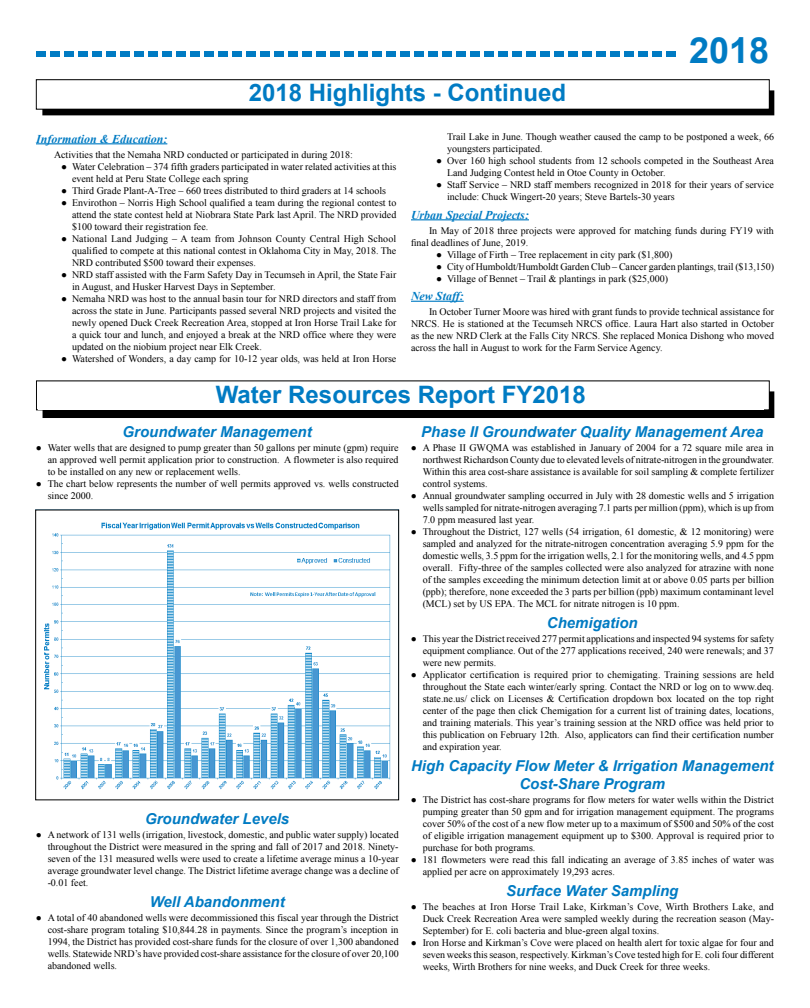
<style>
.page{position:relative;width:810px;height:1008px;background:#fff}
.page>*{position:absolute;margin:0;border:0;box-sizing:border-box;transform-origin:0 0}
.t1{font:700 36px "Arial";color:#007bc3}
.t2{font:700 24px "Arial";color:#007bc3}
.t3{font:italic 700 15px/18px "Arial";color:#007bc3;text-align:center}
.t4{font:italic 700 12px "Times New Roman";color:#007bc3}
.t5{font:10px/12px "Times New Roman";color:#000;text-align:justify}
.s1{font-family:"Arial"}
</style>
<div class="page">
<svg style="left:36px;top:51px;width:640px;height:6px"></svg>
<div style="left:43px;top:392px;width:731px;height:26px;background:#000"></div>
<div style="left:36px;top:381px;width:733px;height:29px;background:#fff"></div>
<hr style="left:36px;top:143px;width:131px;height:1px;background:#007bc3">
<hr style="left:411px;top:219px;width:118px;height:1px;background:#007bc3">
<hr style="left:411px;top:301px;width:53px;height:1px;background:#007bc3">
<img style="left:44px;top:522px;width:347px;height:268px">
<div style="left:35px;top:509px;width:364px;height:291px;border:1px solid #000"></div>
<div style="left:43px;top:91px;width:731px;height:24px;background:#000"></div>
<div style="left:36px;top:80px;width:733px;height:29px;background:#fff"></div>
<div style="left:36px;top:79px;width:734px;height:31px;border:1px solid #000"></div>
<h2 class="t2" style="left:249px;top:77px;width:319px">2018 Highlights - Continued</h2>
<h1 class="t1" style="left:689px;top:27px;width:82px">2018</h1>
<p class="t4" style="left:36px;top:130px;width:133px">Information &amp; Education:</p>
<p class="t5" style="left:54px;top:148px;width:300px">Activities that the Nemaha NRD conducted or participated in during 2018:</p>
<p class="t5" style="left:72px;top:160px;width:326px;text-indent:-11px"><span class="s1">●</span> Water Celebration – 374 fifth graders participated in water related activities at this event held at Peru State College each spring</p>
<p class="t5" style="left:61px;top:184px;width:327px"><span class="s1">●</span> Third Grade Plant-A-Tree – 660 trees distributed to third graders at 14 schools</p>
<p class="t5" style="left:72px;top:196px;width:326px;text-indent:-11px"><span class="s1">●</span> Envirothon – Norris High School qualified a team during the regional contest to attend the state contest held at Niobrara State Park last April. The NRD provided $100 toward their registration fee.</p>
<p class="t5" style="left:72px;top:232px;width:326px;text-indent:-11px"><span class="s1">●</span> National Land Judging – A team from Johnson County Central High School qualified to compete at this national contest in Oklahoma City in May, 2018. The NRD contributed $500 toward their expenses.</p>
<p class="t5" style="left:72px;top:268px;width:326px;text-indent:-11px"><span class="s1">●</span> NRD staff assisted with the Farm Safety Day in Tecumseh in April, the State Fair in August, and Husker Harvest Days in September.</p>
<p class="t5" style="left:72px;top:292px;width:326px;text-indent:-11px"><span class="s1">●</span> Nemaha NRD was host to the annual basin tour for NRD directors and staff from across the state in June. Participants passed several NRD projects and visited the newly opened Duck Creek Recreation Area, stopped at Iron Horse Trail Lake for a quick tour and lunch, and enjoyed a break at the NRD office where they were updated on the niobium project near Elk Creek.</p>
<p class="t5" style="left:61px;top:352px;width:337px"><span class="s1">●</span> Watershed of Wonders, a day camp for 10-12 year olds, was held at Iron Horse</p>
<p class="t5" style="left:447px;top:131px;width:329px">Trail Lake in June. Though weather caused the camp to be postponed a week, 66 youngsters participated.</p>
<p class="t5" style="left:447px;top:155px;width:328px;text-indent:-11px"><span class="s1">●</span> Over 160 high school students from 12 schools competed in the Southeast Area<br>Land Judging Contest held in Otoe County in October.</p>
<p class="t5" style="left:447px;top:179px;width:328px;text-indent:-11px"><span class="s1">●</span> Staff Service – NRD staff members recognized in 2018 for their years of service include: Chuck Wingert-20 years; Steve Bartels-30 years</p>
<p class="t4" style="left:411px;top:206px;width:119px">Urban Special Projects:</p>
<p class="t5" style="left:411px;top:224px;width:364px;text-indent:18px">In May of 2018 three projects were approved for matching funds during FY19 with final deadlines of June, 2019.</p>
<p class="t5" style="left:436px;top:248px;width:238px"><span class="s1">●</span> Village of Firth – Tree replacement in city park ($1,800)</p>
<p class="t5" style="left:436px;top:260px;width:340px"><span class="s1">●</span> City of Humboldt/Humboldt Garden Club – Cancer garden plantings, trail ($13,150)</p>
<p class="t5" style="left:436px;top:272px;width:234px"><span class="s1">●</span> Village of Bennet – Trail &amp; plantings in park ($25,000)</p>
<p class="t4" style="left:411px;top:288px;width:54px">New Staff:</p>
<p class="t5" style="left:411px;top:305px;width:365px;text-indent:18px">In October Turner Moore was hired with grant funds to provide technical assistance for NRCS. He is stationed at the Tecumseh NRCS office. Laura Hart also started in October as the new NRD Clerk at the Falls City NRCS. She replaced Monica Dishong who moved across the hall in August to work for the Farm Service Agency.</p>
<h2 class="t2" style="left:216px;top:379px;width:371px">Water Resources Report FY2018</h2>
<h3 class="t3" style="left:123px;top:423px;width:191px">Groundwater Management</h3>
<p class="t5" style="left:48px;top:441px;width:353px;text-indent:-12px"><span class="s1">●</span> Water wells that are designed to pump greater than 50 gallons per minute (gpm) require an approved well permit application prior to construction. A flowmeter is also required to be installed on any new or replacement wells.</p>
<p class="t5" style="left:48px;top:477px;width:353px;text-indent:-12px"><span class="s1">●</span> The chart below represents the number of well permits approved vs. wells constructed since 2000.</p>
<h3 class="t3" style="left:145px;top:810px;width:146px">Groundwater Levels</h3>
<p class="t5" style="left:48px;top:829px;width:353px;text-indent:-12px"><span class="s1">●</span> A network of 131 wells (irrigation, livestock, domestic, and public water supply) located throughout the District were measured in the spring and fall of 2017 and 2018. Ninety&shy;seven of the 131 measured wells were used to create a lifetime average minus a 10-year average groundwater level change. The District lifetime average change was a decline of -0.01 feet.</p>
<h3 class="t3" style="left:150px;top:893px;width:136px">Well Abandonment</h3>
<p class="t5" style="left:48px;top:912px;width:353px;text-indent:-12px"><span class="s1">●</span> A total of 40 abandoned wells were decommissioned this fiscal year through the District cost-share program totaling $10,844.28 in payments. Since the program’s inception in 1994, the District has provided cost-share funds for the closure of over 1,300 abandoned wells. Statewide NRD’s have provided cost-share assistance for the closure of over 20,100 abandoned wells.</p>
<h3 class="t3" style="left:421px;top:423px;width:344px">Phase II Groundwater Quality Management Area</h3>
<p class="t5" style="left:423px;top:441px;width:353px;text-indent:-12px"><span class="s1">●</span> A Phase II GWQMA was established in January of 2004 for a 72 square mile area in northwest Richardson County due to elevated levels of nitrate-nitrogen in the groundwater.<br>Within this area cost-share assistance is available for soil sampling &amp; complete fertilizer control systems.</p>
<p class="t5" style="left:423px;top:489px;width:353px;text-indent:-12px"><span class="s1">●</span> Annual groundwater sampling occurred in July with 28 domestic wells and 5 irrigation wells sampled for nitrate-nitrogen averaging 7.1 parts per million (ppm), which is up from 7.0 ppm measured last year.</p>
<p class="t5" style="left:423px;top:525px;width:353px;text-indent:-12px"><span class="s1">●</span> Throughout the District, 127 wells (54 irrigation, 61 domestic, &amp; 12 monitoring) were sampled and analyzed for the nitrate-nitrogen concentration averaging 5.9 ppm for the domestic wells, 3.5 ppm for the irrigation wells, 2.1 for the monitoring wells, and 4.5 ppm overall. Fifty-three of the samples collected were also analyzed for atrazine with none of the samples exceeding the minimum detection limit at or above 0.05 parts per billion (ppb); therefore, none exceeded the 3 parts per billion (ppb) maximum contaminant level (MCL) set by US EPA. The MCL for nitrate nitrogen is 10 ppm.</p>
<h3 class="t3" style="left:547px;top:614px;width:92px">Chemigation</h3>
<p class="t5" style="left:423px;top:632px;width:353px;text-indent:-12px"><span class="s1">●</span> This year the District received 277 permit applications and inspected 94 systems for safety equipment compliance. Out of the 277 applications received, 240 were renewals; and 37 were new permits.</p>
<p class="t5" style="left:423px;top:668px;width:353px;text-indent:-12px"><span class="s1">●</span> Applicator certification is required prior to chemigating. Training sessions are held throughout the State each winter/early spring. Contact the NRD or log on to www.deq. state.ne.us/ click on Licenses &amp; Certification dropdown box located on the top right center of the page then click Chemigation for a current list of training dates, locations, and training materials. This year’s training session at the NRD office was held prior to this publication on February 12th. Also, applicators can find their certification number and expiration year.</p>
<h3 class="t3" style="left:411px;top:757px;width:364px">High Capacity Flow Meter &amp; Irrigation Management<br>Cost-Share Program</h3>
<p class="t5" style="left:423px;top:793px;width:353px;text-indent:-12px"><span class="s1">●</span> The District has cost-share programs for flow meters for water wells within the District pumping greater than 50 gpm and for irrigation management equipment. The programs cover 50% of the cost of a new flow meter up to a maximum of $500 and 50% of the cost of eligible irrigation management equipment up to $300. Approval is required prior to purchase for both programs.</p>
<p class="t5" style="left:423px;top:853px;width:353px;text-indent:-12px"><span class="s1">●</span> 181 flowmeters were read this fall indicating an average of 3.85 inches of water was applied per acre on approximately 19,293 acres.</p>
<h3 class="t3" style="left:506px;top:882px;width:174px">Surface Water Sampling</h3>
<p class="t5" style="left:423px;top:900px;width:353px;text-indent:-12px"><span class="s1">●</span> The beaches at Iron Horse Trail Lake, Kirkman’s Cove, Wirth Brothers Lake, and Duck Creek Recreation Area were sampled weekly during the recreation season (May-September) for E. coli bacteria and blue-green algal toxins.</p>
<p class="t5" style="left:423px;top:936px;width:353px;text-indent:-12px"><span class="s1">●</span> Iron Horse and Kirkman’s Cove were placed on health alert for toxic algae for four and seven weeks this season, respectively. Kirkman’s Cove tested high for E. coli four different weeks, Wirth Brothers for nine weeks, and Duck Creek for three weeks.</p>
</div>
